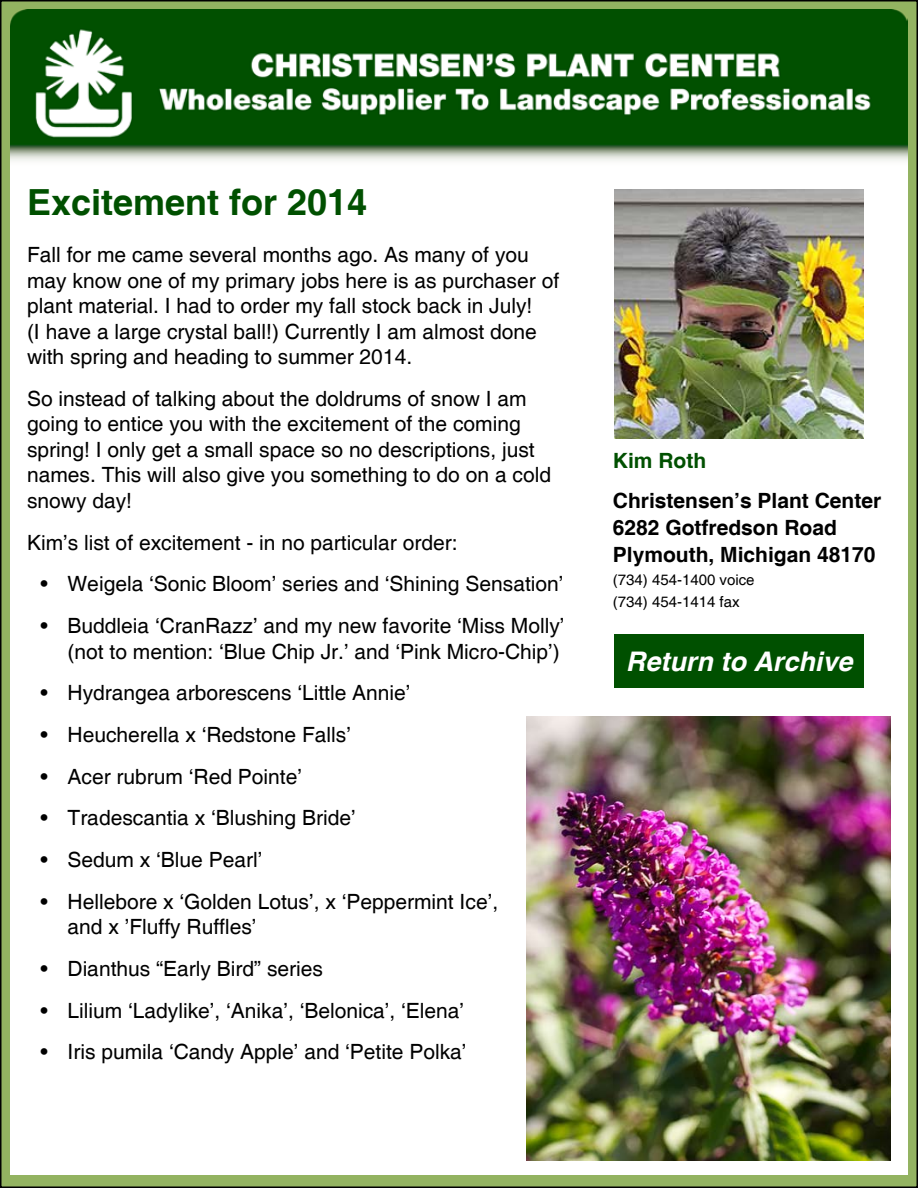
<style>
.page{position:relative;width:918px;height:1188px;background:#fff}
.page>*{position:absolute;margin:0;border:0;box-sizing:border-box;transform-origin:0 0}
.t1{font:700 36px "Helvetica";color:#005000}
.t2{font:italic 700 27px "Helvetica";color:#fff}
.t3{font:21px/25.5px "Helvetica";color:#000}
.t4{font:700 21px/27px "Helvetica";color:#000}
.t5{font:700 21px "Helvetica";color:#005000}
.t6{font:15px/22.5px "Helvetica";color:#000}
</style>
<div class="page">
<div style="left:1px;top:1px;width:916px;height:1186px;background:#93b361"></div>
<div style="left:10px;top:155px;width:898px;height:1019px;background:#fff"></div>
<img style="left:10px;top:9px;width:898px;height:152px">
<div style="left:614px;top:634px;width:250px;height:54px;background:#005000"></div>
<img style="left:614px;top:189px;width:250px;height:250px">
<img style="left:526px;top:717px;width:365px;height:444px">
<h1 class="t1" style="left:27px;top:181px;width:342px">Excitement for 2014</h1>
<p class="t3" style="left:27px;top:243px;width:534px">Fall for me came several months ago. As many of you may know one of my primary jobs here is as purchaser of plant material. I had to order my fall stock back in July!<br>(I have a large crystal ball!) Currently I am almost done with spring and heading to summer 2014.</p>
<p class="t3" style="left:27px;top:387px;width:526px">So instead of talking about the doldrums of snow I am going to entice you with the excitement of the coming spring! I only get a small space so no descriptions, just names. This will also give you something to do on a cold snowy day!</p>
<p class="t3" style="left:27px;top:530px;width:432px">Kim’s list of excitement - in no particular order:</p>
<p class="t3" style="left:41px;top:572px;width:525px">• Weigela ‘Sonic Bloom’ series and ‘Shining Sensation’</p>
<p class="t3" style="left:41px;top:614px;width:526px;text-align:right">• Buddleia ‘CranRazz’ and my new favorite ‘Miss Molly’ (not to mention: ‘Blue Chip Jr.’ and ‘Pink Micro-Chip’)</p>
<p class="t3" style="left:41px;top:681px;width:372px">• Hydrangea arborescens ‘Little Annie’</p>
<p class="t3" style="left:41px;top:723px;width:312px">• Heucherella x ‘Redstone Falls’</p>
<p class="t3" style="left:41px;top:764px;width:263px">• Acer rubrum ‘Red Pointe’</p>
<p class="t3" style="left:41px;top:806px;width:317px">• Tradescantia x ‘Blushing Bride’</p>
<p class="t3" style="left:41px;top:848px;width:223px">• Sedum x ‘Blue Pearl’</p>
<p class="t3" style="left:68px;top:889px;width:432px;text-indent:-27px">• Hellebore x ‘Golden Lotus’, x ‘Peppermint Ice’, and x ’Fluffy Ruffles’</p>
<p class="t3" style="left:41px;top:957px;width:284px">• Dianthus “Early Bird” series</p>
<p class="t3" style="left:41px;top:998px;width:425px">• Lilium ‘Ladylike’, ‘Anika’, ‘Belonica’, ‘Elena’</p>
<p class="t3" style="left:41px;top:1040px;width:428px">• Iris pumila ‘Candy Apple’ and ‘Petite Polka’</p>
<p class="t5" style="left:613px;top:447px;width:95px">Kim Roth</p>
<p class="t4" style="left:613px;top:488px;width:270px">Christensen’s Plant Center<br>6282 Gotfredson Road<br>Plymouth, Michigan 48170</p>
<p class="t6" style="left:613px;top:569px;width:143px">(734) 454-1400 voice (734) 454-1414 fax</p>
<p class="t2" style="left:626px;top:645px;width:228px">Return to Archive</p>
</div>
